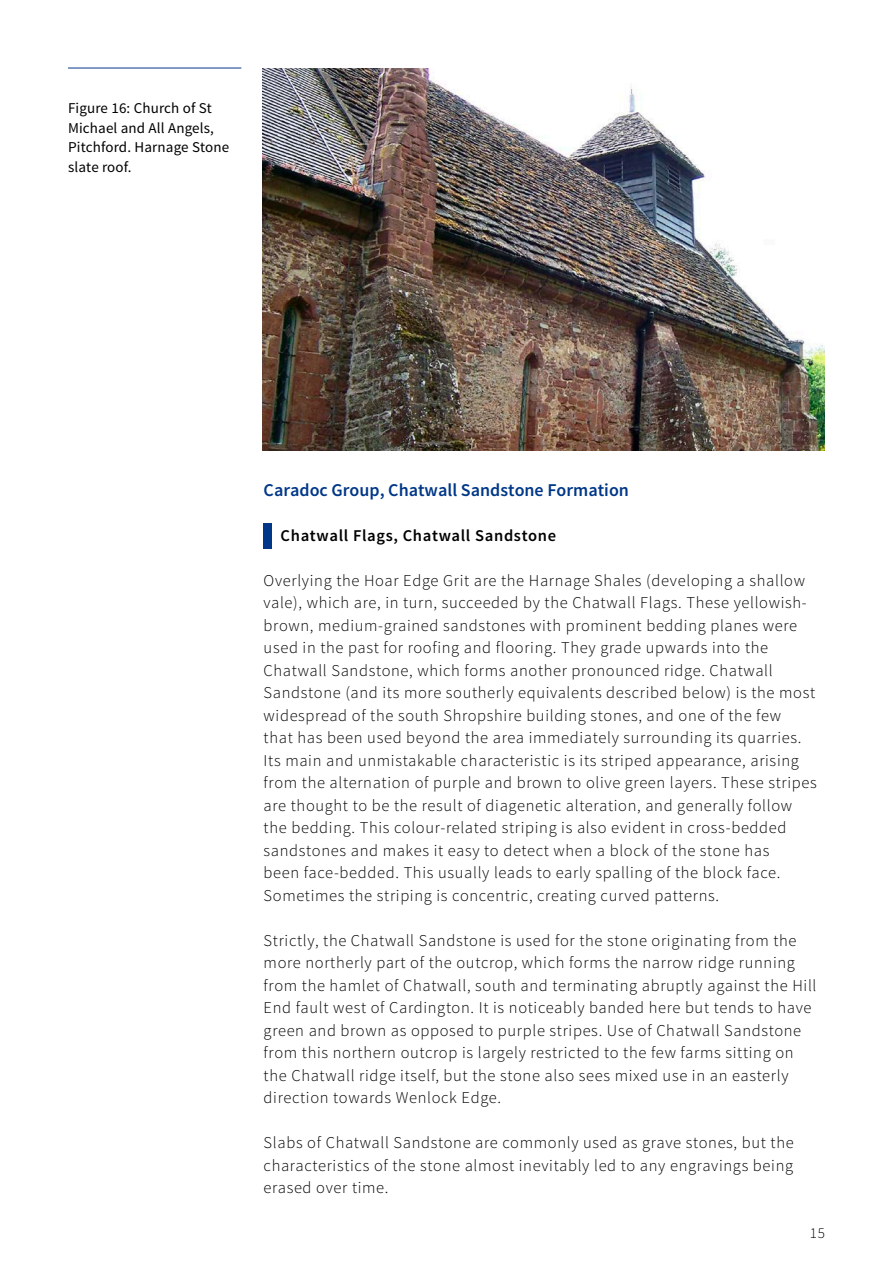
<style>
.page{position:relative;width:893px;height:1263px;background:#fff}
.page>*{position:absolute;margin:0;border:0;box-sizing:border-box;transform-origin:0 0}
.Heading_2{font:600 18px "Source Sans Pro";color:#003788}
.Body_text{font:300 16.5px/22.5px "Source Sans Pro";letter-spacing:.04em;color:#000}
.Emphasis_Stone_type{font:600 16.5px "Source Sans Pro";letter-spacing:.04em;color:#000}
.t1{font:15px "Source Sans Pro";letter-spacing:.01em;color:#000}
.t2{font:300 15px "Source Sans Pro";color:#000}
</style>
<div class="page">
<div style="left:264px;top:524px;width:8px;height:25px;background:#003788"></div>
<img style="left:263px;top:68px;width:562px;height:383px">
<hr style="left:68px;top:68px;width:173px;height:1px;background:#003788">
<p class="t1" style="left:68px;top:99px;width:145px">Figure 16: Church of St</p>
<p class="t1" style="left:68px;top:118px;width:147px">Michael and All Angels,</p>
<p class="t1" style="left:68px;top:138px;width:163px">Pitchford. Harnage Stone</p>
<p class="t1" style="left:68px;top:157px;width:65px">slate roof.</p>
<h2 class="Heading_2" style="left:264px;top:478px;width:367px">Caradoc Group, Chatwall Sandstone Formation</h2>
<h3 class="Emphasis_Stone_type" style="left:281px;top:525px;width:277px">Chatwall Flags, Chatwall Sandstone</h3>
<p class="Body_text" style="left:264px;top:569px;width:555px">Overlying the Hoar Edge Grit are the Harnage Shales (developing a shallow vale), which are, in turn, succeeded by the Chatwall Flags. These yellowish&shy;brown, medium-grained sandstones with prominent bedding planes were used in the past for roofing and flooring. They grade upwards into the Chatwall Sandstone, which forms another pronounced ridge. Chatwall Sandstone (and its more southerly equivalents described below) is the most widespread of the south Shropshire building stones, and one of the few<br>that has been used beyond the area immediately surrounding its quarries.<br>Its main and unmistakable characteristic is its striped appearance, arising from the alternation of purple and brown to olive green layers. These stripes are thought to be the result of diagenetic alteration, and generally follow the bedding. This colour-related striping is also evident in cross-bedded sandstones and makes it easy to detect when a block of the stone has<br>been face-bedded. This usually leads to early spalling of the block face.<br>Sometimes the striping is concentric, creating curved patterns.</p>
<p class="Body_text" style="left:264px;top:929px;width:554px">Strictly, the Chatwall Sandstone is used for the stone originating from the more northerly part of the outcrop, which forms the narrow ridge running from the hamlet of Chatwall, south and terminating abruptly against the Hill End fault west of Cardington. It is noticeably banded here but tends to have green and brown as opposed to purple stripes. Use of Chatwall Sandstone from this northern outcrop is largely restricted to the few farms sitting on the Chatwall ridge itself, but the stone also sees mixed use in an easterly direction towards Wenlock Edge.</p>
<p class="Body_text" style="left:264px;top:1132px;width:532px;text-align:justify">Slabs of Chatwall Sandstone are commonly used as grave stones, but the characteristics of the stone almost inevitably led to any engravings being erased over time.</p>
<p class="t2" style="left:810px;top:1224px;width:16px">15</p>
</div>
